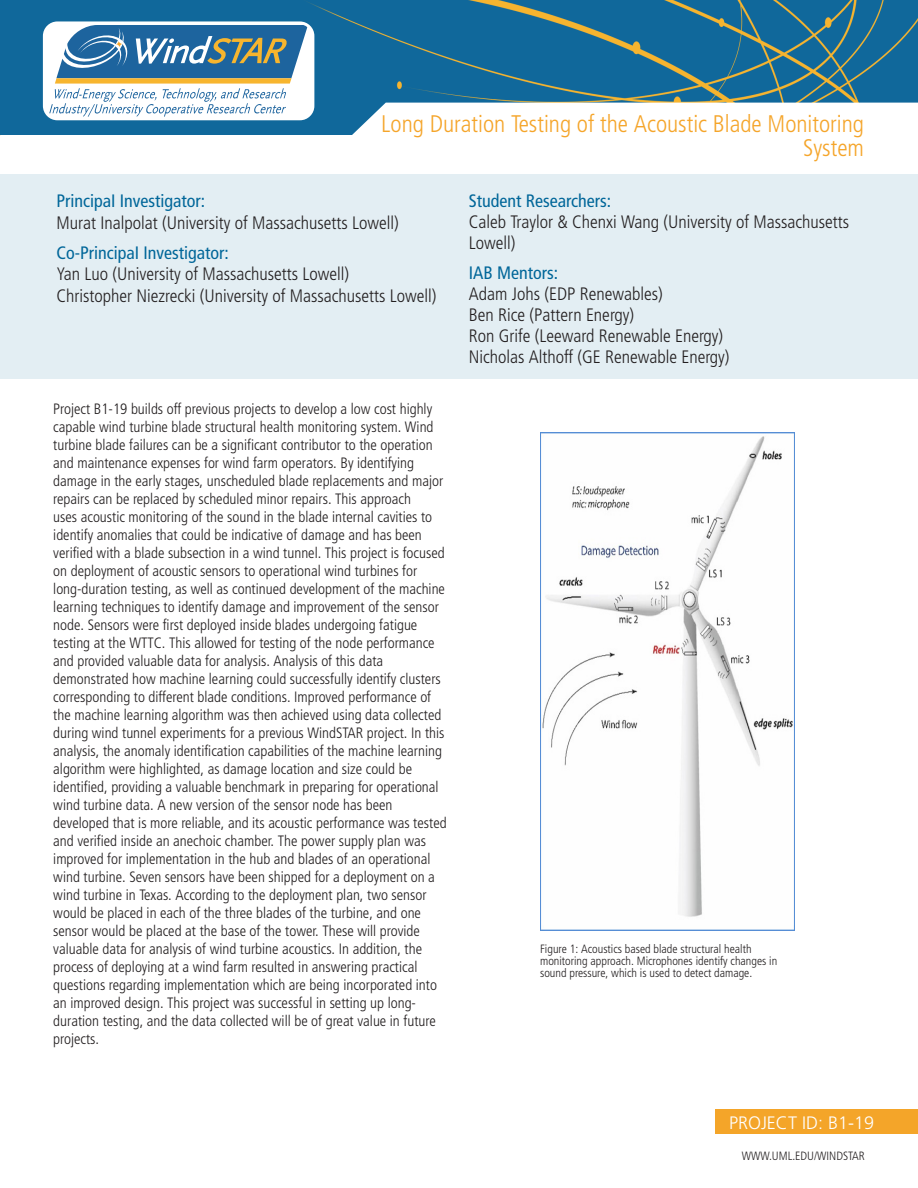
<style>
.page{position:relative;width:918px;height:1188px;background:#fff}
.page>*{position:absolute;margin:0;border:0;box-sizing:border-box;transform-origin:0 0}
.t1{font:24px/24px "Frutiger LT 47 Lt Cn";color:#f5a52a;text-align:right}
.t2{font:18px "Frutiger LT 47 Lt Cn";color:#231f20}
.t3{font:18px "Frutiger LT 57 Cn";color:#069}
.t4{font:18px "Frutiger LT 45 Lt";color:#fff}
.t5{font:15px/18px "Frutiger LT 47 Lt Cn";color:#231f20}
.t6{font:12px/12px "Frutiger LT 47 Lt Cn";color:#231f20}
</style>
<div class="page">
<img style="left:0;top:0;width:918px;height:135px">
<svg style="left:333px;top:103px;width:585px;height:32px"></svg>
<div style="left:0;top:175px;width:918px;height:204px;background:#e3eef3"></div>
<div style="left:716px;top:1109px;width:202px;height:25px;background:#f4a529"></div>
<img style="left:36px;top:12px;width:283px;height:113px">
<img style="left:540px;top:432px;width:255px;height:499px">
<h1 class="t1" style="left:381px;top:112px;width:484px">Long Duration Testing of the Acoustic Blade Monitoring<br>System</h1>
<p class="t3" style="left:56px;top:191px;width:150px">PrincipaI Investigator:</p>
<p class="t2" style="left:56px;top:212px;width:344px">Murat Inalpolat (University of Massachusetts Lowell)</p>
<p class="t3" style="left:56px;top:242px;width:174px">Co-PrincipaI Investigator:</p>
<p class="t2" style="left:56px;top:264px;width:294px">Yan Luo (University of Massachusetts Lowell)</p>
<p class="t2" style="left:56px;top:286px;width:382px">Christopher Niezrecki (University of Massachusetts Lowell)</p>
<p class="t5" style="left:53px;top:400px;width:395px">Project B1-19 builds off previous projects to develop a low cost highly capable wind turbine blade structural health monitoring system. Wind turbine blade failures can be a significant contributor to the operation and maintenance expenses for wind farm operators. By identifying damage in the early stages, unscheduled blade replacements and major repairs can be replaced by scheduled minor repairs. This approach<br>uses acoustic monitoring of the sound in the blade internal cavities to identify anomalies that could be indicative of damage and has been verified with a blade subsection in a wind tunnel. This project is focused on deployment of acoustic sensors to operational wind turbines for long-duration testing, as well as continued development of the machine learning techniques to identify damage and improvement of the sensor node. Sensors were first deployed inside blades undergoing fatigue testing at the WTTC. This allowed for testing of the node performance and provided valuable data for analysis. Analysis of this data demonstrated how machine learning could successfully identify clusters corresponding to different blade conditions. Improved performance of the machine learning algorithm was then achieved using data collected during wind tunnel experiments for a previous WindSTAR project. In this analysis, the anomaly identification capabilities of the machine learning algorithm were highlighted, as damage location and size could be identified, providing a valuable benchmark in preparing for operational wind turbine data. A new version of the sensor node has been developed that is more reliable, and its acoustic performance was tested and verified inside an anechoic chamber. The power supply plan was improved for implementation in the hub and blades of an operational wind turbine. Seven sensors have been shipped for a deployment on a wind turbine in Texas. According to the deployment plan, two sensor would be placed in each of the three blades of the turbine, and one sensor would be placed at the base of the tower. These will provide valuable data for analysis of wind turbine acoustics. In addition, the process of deploying at a wind farm resulted in answering practical questions regarding implementation which are being incorporated into an improved design. This project was successful in setting up long&shy;duration testing, and the data collected will be of great value in future projects.</p>
<p class="t3" style="left:469px;top:191px;width:144px">Student Researchers:</p>
<p class="t2" style="left:469px;top:212px;width:382px">Caleb Traylor &amp; Chenxi Wang (University of Massachusetts</p>
<p class="t2" style="left:469px;top:233px;width:48px">Lowell)</p>
<p class="t3" style="left:469px;top:263px;width:91px">IAB Mentors:</p>
<p class="t2" style="left:469px;top:284px;width:195px">Adam Johs (EDP Renewables)</p>
<p class="t2" style="left:469px;top:305px;width:167px">Ben Rice (Pattern Energy)</p>
<p class="t2" style="left:469px;top:326px;width:256px">Ron Grife (Leeward Renewable Energy)</p>
<p class="t2" style="left:469px;top:347px;width:262px">Nicholas Althoff (GE Renewable Energy)</p>
<p class="t6" style="left:540px;top:943px;width:239px">Figure 1: Acoustics based blade structural health monitoring approach. Microphones identify changes in sound pressure, which is used to detect damage.</p>
<p class="t4" style="left:729px;top:1112px;width:147px">PROJECT ID: B1-19</p>
<p class="t6" style="left:742px;top:1150px;width:124px">WWW.UML.EDU/WINDSTAR</p>
</div>
